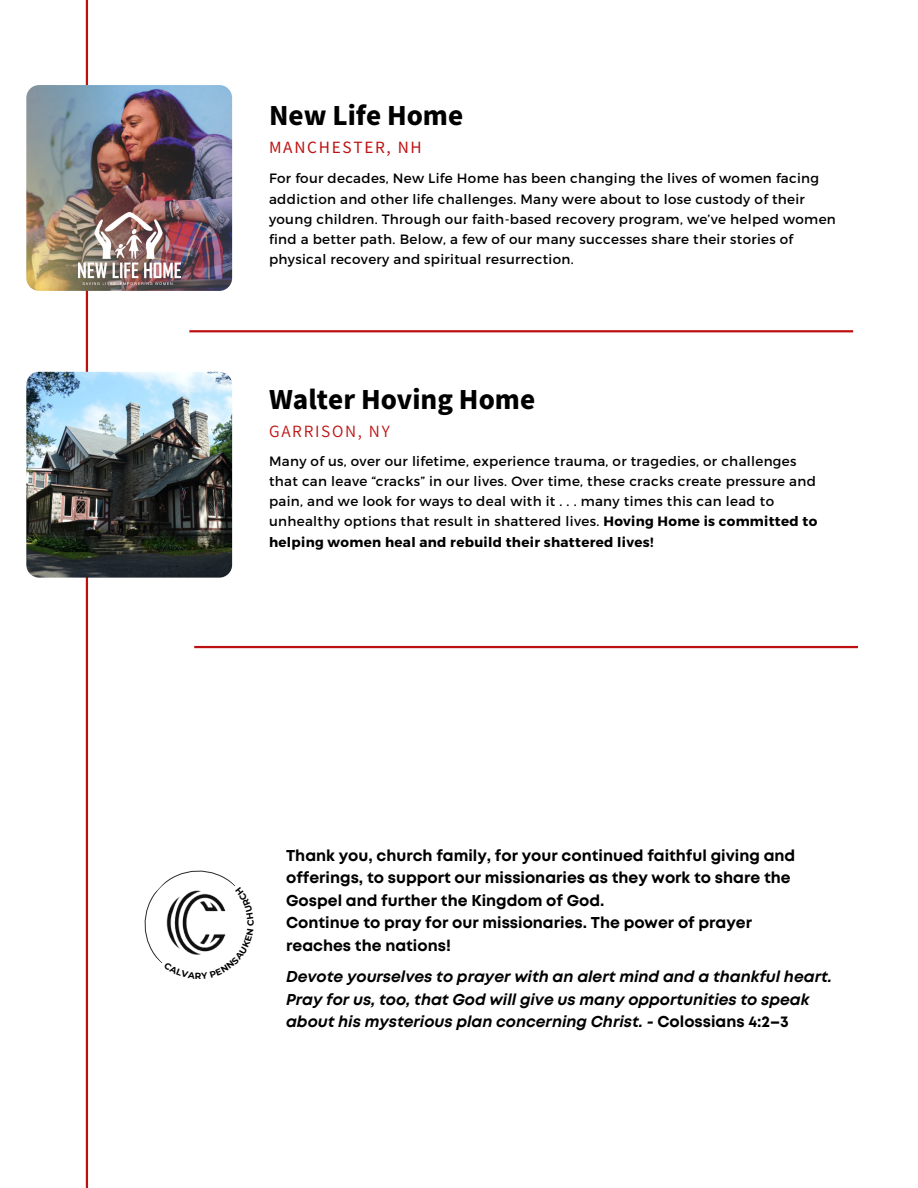
<style>
.page{position:relative;width:918px;height:1188px;background:#fff}
.page>*{position:absolute;margin:0;border:0;box-sizing:border-box;transform-origin:0 0}
.t1{font:800 25.5px "Source Han Sans JP";color:#000}
.t2{font:700 15.75px/22.5px "Mont";color:#000}
.t3{font:italic 700 15.75px/22.5px "Mont";color:#000}
.t4{font:15.45px "Source Han Sans JP";letter-spacing:.11em;color:#bd1111}
.t5{font:15.45px "Source Han Sans JP";letter-spacing:.11em;color:#bd1111}
.t6{font:13.5px/20.2px "Montserrat";letter-spacing:.025em;color:#000}
.t7{font:700 8.85px "Montserrat";color:#000}
.s1{font-weight:700}
.s2{font-style:normal}
</style>
<div class="page">
<hr style="left:86px;top:0;width:2px;height:1188px;background:#bd1111">
<img style="left:26px;top:85px;width:206px;height:206px;border-radius:13px">
<img style="left:78px;top:212px;width:103px;height:72px">
<hr style="left:189px;top:330px;width:664px;height:2px;background:#bd1111">
<hr style="left:194px;top:646px;width:664px;height:2px;background:#bd1111">
<img style="left:26px;top:372px;width:206px;height:206px;border-radius:13px">
<svg style="left:144px;top:870px;width:91px;height:93px"></svg>
<h1 class="t1" style="left:269px;top:95px;width:196px">New Life Home</h1>
<p class="t4" style="left:269px;top:136px;width:154px">MANCHESTER, NH</p>
<p class="t6" style="left:269px;top:168px;width:568px">For four decades, New Life Home has been changing the lives of women facing addiction and other life challenges. Many were about to lose custody of their young children. Through our faith-based recovery program, we’ve helped women find a better path. Below, a few of our many successes share their stories of physical recovery and spiritual resurrection.</p>
<h1 class="t1" style="left:269px;top:379px;width:268px">Walter Hoving Home</h1>
<p class="t5" style="left:269px;top:419px;width:122px">GARRISON, NY</p>
<p class="t6" style="left:269px;top:450px;width:550px">Many of us, over our lifetime, experience trauma, or tragedies, or challenges that can leave “cracks” in our lives. Over time, these cracks create pressure and pain, and we look for ways to deal with it . . . many times this can lead to unhealthy options that result in shattered lives. <span class="s1">Hoving Home is committed to helping women heal and rebuild their shattered lives!</span></p>
<p class="t2" style="left:286px;top:845px;width:511px">Thank you, church family, for your continued faithful giving and offerings, to support our missionaries as they work to share the Gospel and further the Kingdom of God.<br>Continue to pray for our missionaries. The power of prayer reaches the nations!</p>
<p class="t7" style="left:195px;top:970px;width:8px">R</p>
<p class="t3" style="left:286px;top:967px;width:547px">Devote yourselves to prayer with an alert mind and a thankful heart.<br>Pray for us, too, that God will give us many opportunities to speak about his mysterious plan concerning Christ. - <span class="s2">Colossians 4:2–3</span></p>
</div>
